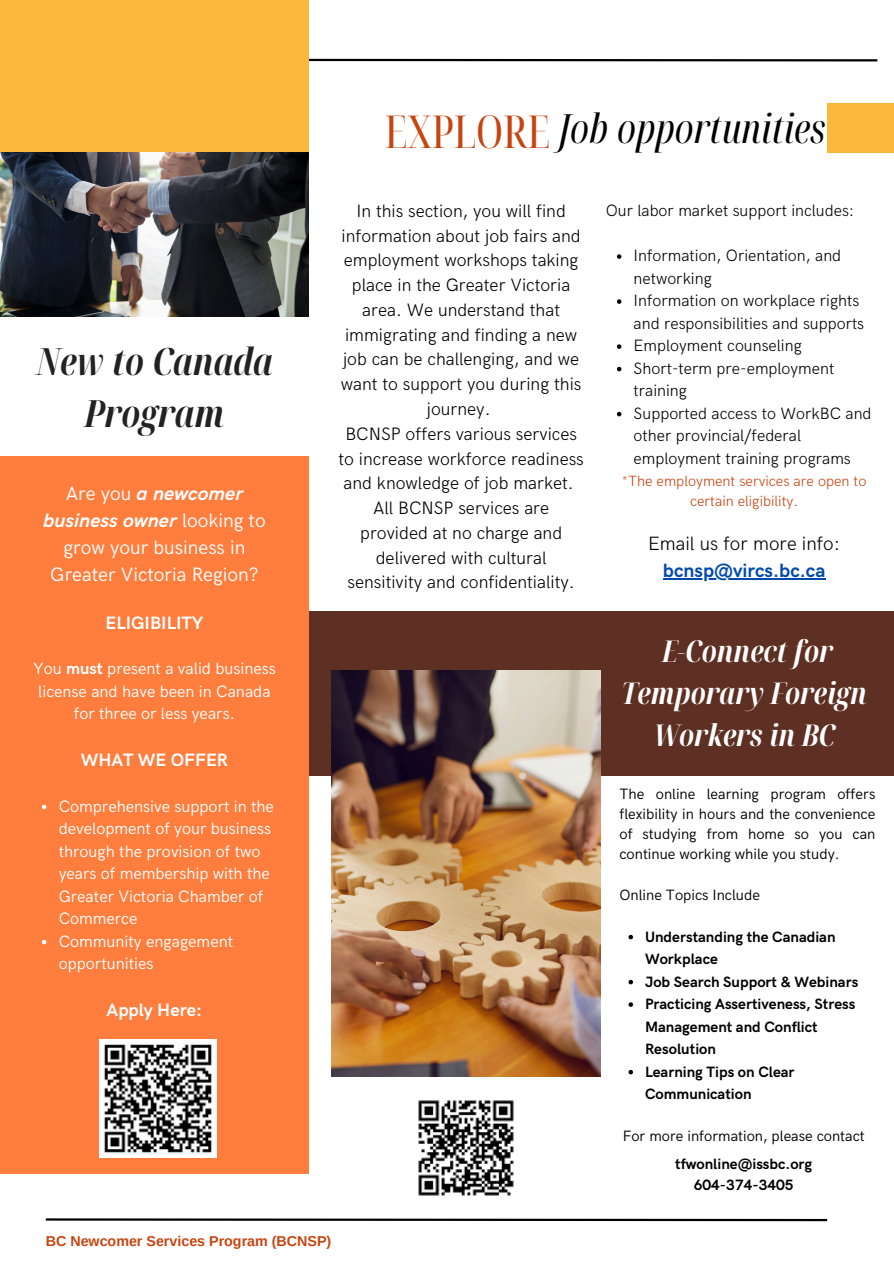
<style>
.page{position:relative;width:894px;height:1264px;background:#fff}
.page>*{position:absolute;margin:0;border:0;box-sizing:border-box;transform-origin:0 0}
.t1{font:extra-condensed 45.3px "Noto Serif Display";color:#c74410}
.t2{font:italic extra-condensed 40.2px "Noto Serif Display";color:#000}
.t3{font:italic 700 extra-condensed 37.5px/51.8px "Noto Serif Display";color:#222;text-align:center}
.t4{font:italic 700 extra-condensed 30px/41.7px "Noto Serif Display";color:#fff;text-align:center}
.t5{font:19.5px/27px "HK Grotesk";color:#fff;text-align:center}
.t6{font:300 19.35px "HK Grotesk";color:#000}
.t7{font:700 19.35px "HK Grotesk";color:#004aad}
.t8{font:300 18px/24.8px "HK Grotesk";color:#000;text-align:center}
.t9{font:700 18px "HK Grotesk";color:#fff}
.t10{font:300 16.5px/22.5px "HK Grotesk";color:#000}
.t11{font:16.5px/22.5px "HK Grotesk";color:#fff;text-align:center}
.t12{font:700 15px/22.5px "HK Grotesk";color:#000}
.t13{font:15px/20.2px "HK Grotesk";color:#000;text-align:justify}
.t14{font:300 14.85px/20.2px "HK Grotesk";color:#c74410;text-align:center}
.t15{font:700 14.25px "Arimo";color:#c74410}
.s1{font-weight:700;font-style:italic}
.s2{font-weight:700}
</style>
<div class="page">
<div style="left:309px;top:611px;width:584px;height:164px;background:#5e3023"></div>
<img style="left:331px;top:670px;width:269px;height:406px">
<div style="left:0;top:456px;width:309px;height:718px;background:#ff7d3d"></div>
<div style="left:826px;top:103px;width:67px;height:50px;background:#fbb83d"></div>
<svg style="left:309px;top:58px;width:569px;height:4px"></svg>
<svg style="left:45px;top:1218px;width:783px;height:4px"></svg>
<div style="left:0;top:0;width:309px;height:316px;background:#fbb83d"></div>
<img style="left:0;top:152px;width:308px;height:164px">
<img style="left:100px;top:1039px;width:117px;height:117px">
<img style="left:418px;top:1100px;width:96px;height:96px">
<svg style="left:42px;top:804px;width:4px;height:5px"></svg>
<svg style="left:42px;top:939px;width:4px;height:5px"></svg>
<svg style="left:616px;top:254px;width:5px;height:5px"></svg>
<svg style="left:616px;top:299px;width:5px;height:5px"></svg>
<svg style="left:616px;top:344px;width:5px;height:5px"></svg>
<svg style="left:617px;top:367px;width:4px;height:4px"></svg>
<svg style="left:617px;top:412px;width:4px;height:4px"></svg>
<hr style="left:662px;top:578px;width:163px;height:1px;background:#004aad">
<svg style="left:628px;top:934px;width:5px;height:5px"></svg>
<svg style="left:628px;top:979px;width:5px;height:5px"></svg>
<svg style="left:628px;top:1002px;width:5px;height:4px"></svg>
<svg style="left:628px;top:1069px;width:5px;height:5px"></svg>
<p class="t2" style="left:558px;top:100px;width:268px">Job opportunities</p>
<h3 class="t1" style="left:384px;top:99px;width:167px">EXPLORE</h3>
<p class="t3" style="left:36px;top:335px;width:238px">New to Canada<br>Program</p>
<p class="t5" style="left:43px;top:480px;width:224px">Are you <span class="s1">a newcomer business owner</span> looking to grow your business in<br>Greater Victoria Region?</p>
<p class="t9" style="left:105px;top:613px;width:99px">ELIGIBILITY</p>
<p class="t11" style="left:33px;top:658px;width:244px">You <span class="s2">must</span> present a valid business license and have been in Canada for three or less years.</p>
<p class="t9" style="left:81px;top:750px;width:149px">WHAT WE OFFER</p>
<p class="t11" style="left:59px;top:795px;width:217px;text-align:left">Comprehensive support in the development of your business through the provision of two years of membership with the<br>Greater Victoria Chamber of<br>Commerce<br>Community engagement opportunities</p>
<p class="t9" style="left:106px;top:1000px;width:97px">Apply Here:</p>
<p class="t8" style="left:341px;top:199px;width:242px">In this section, you will find information about job fairs and employment workshops taking place in the Greater Victoria area. We understand that immigrating and finding a new job can be challenging, and we want to support you during this journey.</p>
<p class="t8" style="left:338px;top:422px;width:247px">BCNSP offers various services to increase workforce readiness and knowledge of job market.</p>
<p class="t8" style="left:347px;top:496px;width:228px">All BCNSP services are provided at no charge and delivered with cultural sensitivity and confidentiality.</p>
<p class="t15" style="left:46px;top:1232px;width:287px">BC Newcomer Services Program (BCNSP)</p>
<p class="t10" style="left:605px;top:200px;width:250px">Our labor market support includes:</p>
<p class="t10" style="left:633px;top:245px;width:209px">Information, Orientation, and networking</p>
<p class="t10" style="left:633px;top:290px;width:232px">Information on workplace rights and responsibilities and supports</p>
<p class="t10" style="left:633px;top:335px;width:170px">Employment counseling</p>
<p class="t10" style="left:633px;top:357px;width:202px">Short-term pre-employment training</p>
<p class="t10" style="left:633px;top:402px;width:239px">Supported access to WorkBC and other provincial/federal employment training programs</p>
<p class="t14" style="left:621px;top:471px;width:246px">*The employment services are open to certain eligibility.</p>
<h2 class="t6" style="left:648px;top:533px;width:193px">Email us for more info:</h2>
<p class="t7" style="left:662px;top:560px;width:164px">bcnsp@vircs.bc.ca</p>
<p class="t4" style="left:621px;top:630px;width:247px">E-Connect for<br>Temporary Foreign<br>Workers in BC</p>
<h4 class="t13" style="left:619px;top:784px;width:257px">The online learning program offers flexibility in hours and the convenience of studying from home so you can continue working while you study.</h4>
<p class="t13" style="left:619px;top:885px;width:142px">Online Topics Include</p>
<p class="t12" style="left:644px;top:925px;width:192px">Understanding the Canadian<br>Workplace</p>
<p class="t12" style="left:644px;top:970px;width:215px">Job Search Support &amp; Webinars</p>
<p class="t12" style="left:644px;top:993px;width:212px">Practicing Assertiveness, Stress<br>Management and Conflict<br>Resolution</p>
<p class="t12" style="left:644px;top:1060px;width:151px">Learning Tips on Clear<br>Communication</p>
<p class="t13" style="left:622px;top:1126px;width:243px">For more information, please contact</p>
<p class="t12" style="left:675px;top:1154px;width:138px;line-height:20.5px;text-align:center">tfwonline@issbc.org<br>604-374-3405</p>
</div>
